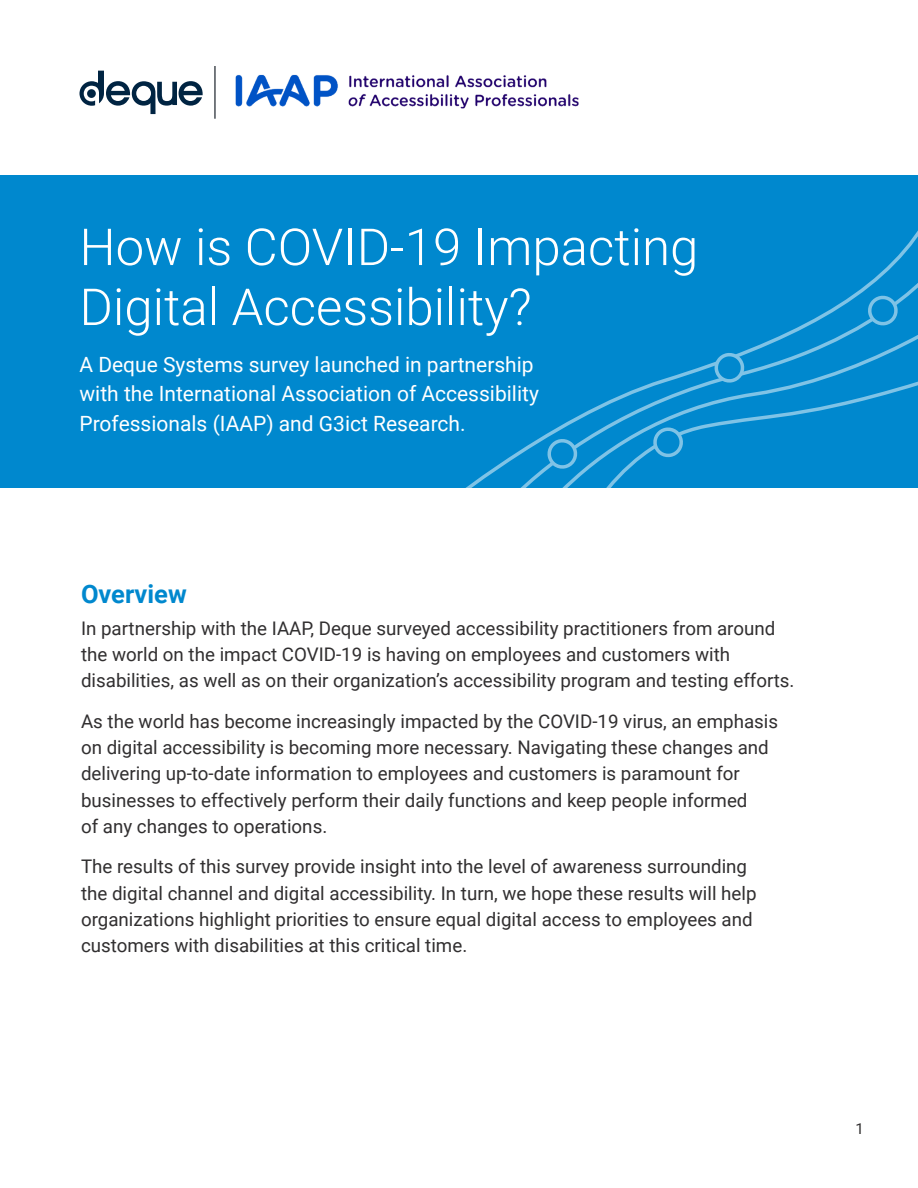
<style>
.page{position:relative;width:918px;height:1188px;background:#fff}
.page>*{position:absolute;margin:0;border:0;box-sizing:border-box;transform-origin:0 0}
.t1{font:300 51px/60px "Roboto";color:#fff}
.t2{font:700 25.5px "Roboto";color:#0088ce}
.t3{font:21px/29.2px "Roboto";color:#fff}
.t4{font:18.75px/26.2px "Roboto";color:#312f30}
.t5{font:15px "Roboto";color:#312f30}
</style>
<div class="page">
<div style="left:0;top:175px;width:918px;height:313px;background:#0088ce"></div>
<svg style="left:465px;top:230px;width:453px;height:258px"></svg>
<svg style="left:715px;top:353px;width:29px;height:32px"></svg>
<svg style="left:548px;top:439px;width:29px;height:32px"></svg>
<svg style="left:868px;top:296px;width:29px;height:32px"></svg>
<svg style="left:654px;top:428px;width:29px;height:31px"></svg>
<img style="left:235px;top:74px;width:344px;height:35px">
<svg style="left:80px;top:71px;width:123px;height:43px"></svg>
<hr style="left:214px;top:66px;width:2px;height:53px;background:#3f464d">
<h1 class="t1" style="left:80px;top:215px;width:620px">How is COVID-19 Impacting<br>Digital Accessibility?</h1>
<p class="t3" style="left:80px;top:349px;width:461px">A Deque Systems survey launched in partnership with the International Association of Accessibility<br>Professionals (IAAP) and G3ict Research.</p>
<h2 class="t2" style="left:81px;top:576px;width:107px">Overview</h2>
<p class="t4" style="left:81px;top:614px;width:696px">In partnership with the IAAP, Deque surveyed accessibility practitioners from around</p>
<p class="t4" style="left:81px;top:641px;width:651px">the world on the impact COVID-19 is having on employees and customers with</p>
<p class="t4" style="left:81px;top:667px;width:715px">disabilities, as well as on their organization’s accessibility program and testing efforts.</p>
<p class="t4" style="left:81px;top:707px;width:699px">As the world has become increasingly impacted by the COVID-19 virus, an emphasis</p>
<p class="t4" style="left:81px;top:734px;width:689px">on digital accessibility is becoming more necessary. Navigating these changes and delivering up-to-date information to employees and customers is paramount for businesses to effectively perform their daily functions and keep people informed</p>
<p class="t4" style="left:81px;top:812px;width:248px">of any changes to operations.</p>
<p class="t4" style="left:81px;top:853px;width:668px">The results of this survey provide insight into the level of awareness surrounding</p>
<p class="t4" style="left:81px;top:879px;width:677px">the digital channel and digital accessibility. In turn, we hope these results will help organizations highlight priorities to ensure equal digital access to employees and customers with disabilities at this critical time.</p>
<p class="t5" style="left:856px;top:1119px;width:10px">1</p>
</div>
